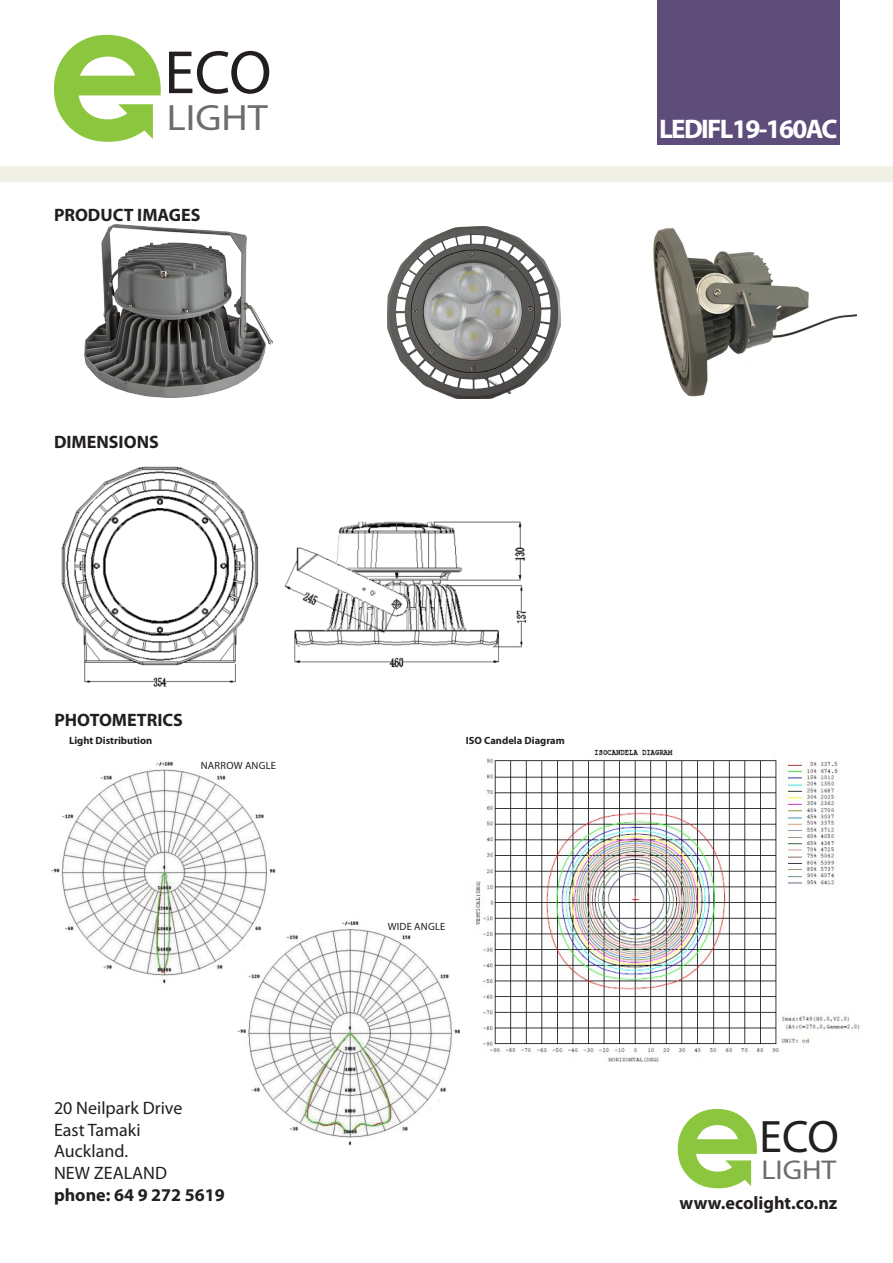
<style>
.page{position:relative;width:893px;height:1263px;background:#fff}
.page>*{position:absolute;margin:0;border:0;box-sizing:border-box;transform-origin:0 0}
.t1{font:700 61.5px "Helvetica Neue";color:#231f20}
.t2{font:700 45.6px "Helvetica Neue";color:#231f20}
.t3{font:700 36.75px "Helvetica Neue";color:#6c6d70;scale:1.1 1}
.t4{font:700 27.3px "Helvetica Neue";color:#6c6d70;scale:1.1 1}
.t5{font:700 27px "Myriad Pro";letter-spacing:-.06em;color:#fff}
.t6{font:700 18.15px "Myriad Pro";color:#231f20}
.t7{font:700 18px "Myriad Pro";color:#231f20}
.t8{font:18px/21.6px "Myriad Pro";color:#231f20}
.t9{font:700 10.5px "Myriad Pro";color:#231f20}
.t10{font:10.5px "Myriad Pro";letter-spacing:.02em;color:#231f20}
</style>
<div class="page">
<div style="left:657px;top:0;width:183px;height:145px;background:#5e4d7a"></div>
<div style="left:0;top:166px;width:893px;height:16px;background:#f0f0e7"></div>
<svg style="left:54px;top:35px;width:107px;height:107px"></svg>
<svg style="left:678px;top:1109px;width:79px;height:79px"></svg>
<img style="left:61px;top:466px;width:466px;height:221px">
<img style="left:51px;top:761px;width:225px;height:223px">
<img style="left:229px;top:915px;width:231px;height:231px">
<img style="left:475px;top:749px;width:385px;height:313px">
<img style="left:388px;top:226px;width:172px;height:172px">
<img style="left:84px;top:224px;width:188px;height:174px">
<img style="left:653px;top:228px;width:204px;height:169px">
<h1 class="t1" style="left:164px;top:35px;width:109px">ECO</h1>
<h3 class="t3" style="left:167px;top:95px;width:93px">LIGHT</h3>
<p class="t7" style="left:54px;top:203px;width:148px">PRODUCT IMAGES</p>
<p class="t7" style="left:54px;top:430px;width:106px">DIMENSIONS</p>
<p class="t7" style="left:54px;top:708px;width:130px">PHOTOMETRICS</p>
<p class="t9" style="left:69px;top:734px;width:85px">Light Distribution</p>
<p class="t10" style="left:201px;top:759px;width:77px">NARROW ANGLE</p>
<p class="t8" style="left:54px;top:1097px;width:130px">20 Neilpark Drive<br>East Tamaki<br>Auckland.<br>NEW ZEALAND</p>
<p class="t7" style="left:54px;top:1183px;width:172px">phone: 64 9 272 5619</p>
<p class="t5" style="left:659px;top:111px;width:180px">LEDIFL19-160AC</p>
<p class="t9" style="left:466px;top:734px;width:100px">ISO Candela Diagram</p>
<p class="t10" style="left:388px;top:920px;width:59px">WIDE ANGLE</p>
<h2 class="t2" style="left:760px;top:1109px;width:81px">ECO</h2>
<h3 class="t4" style="left:761px;top:1153px;width:70px">LIGHT</h3>
<p class="t6" style="left:680px;top:1191px;width:159px">www.ecolight.co.nz</p>
</div>
